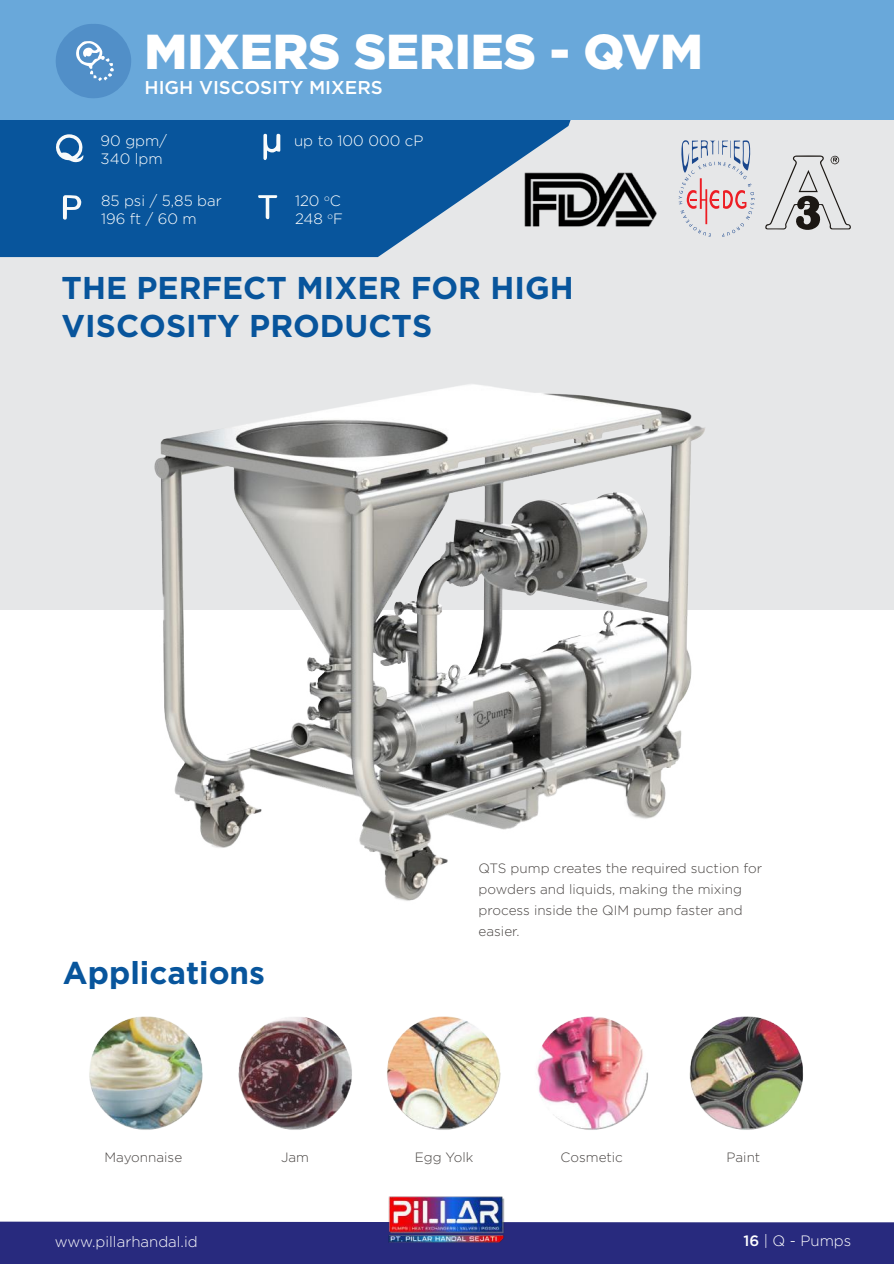
<style>
.page{position:relative;width:894px;height:1264px;background:#fff}
.page>*{position:absolute;margin:0;border:0;box-sizing:border-box;transform-origin:0 0}
.t1{font:900 49.05px "Gotham";color:#fff}
.t2{font:700 31.5px/37.8px "Gotham";color:#08559c}
.t3{font:500 18.45px "Gotham";color:#fff}
.t4{font:300 15px/18px "Gotham";color:#fff}
.t5{font:300 13.5px/21px "Gotham";color:#494543}
.s1{font-weight:500}
</style>
<div class="page">
<div style="left:0;top:0;width:894px;height:609px;background:#e6e7e8"></div>
<svg style="left:0;top:120px;width:571px;height:137px;background:#2669a6"></svg>
<div style="left:0;top:0;width:894px;height:120px;background:#69a8da"></div>
<svg style="left:53px;top:134px;width:31px;height:28px"></svg>
<svg style="left:63px;top:195px;width:19px;height:24px"></svg>
<svg style="left:258px;top:195px;width:19px;height:24px"></svg>
<svg style="left:263px;top:134px;width:17px;height:26px"></svg>
<svg style="left:56px;top:24px;width:75px;height:74px"></svg>
<div style="left:0;top:1221px;width:894px;height:42px;background:#282a7e"></div>
<img style="left:89px;top:1016px;width:114px;height:114px">
<img style="left:238px;top:1017px;width:114px;height:113px">
<img style="left:387px;top:1016px;width:114px;height:114px">
<img style="left:536px;top:1016px;width:112px;height:114px">
<img style="left:689px;top:1016px;width:114px;height:114px">
<img style="left:115px;top:384px;width:664px;height:517px">
<svg style="left:765px;top:155px;width:86px;height:75px"></svg>
<svg style="left:678px;top:140px;width:76px;height:97px"></svg>
<img style="left:388px;top:1196px;width:117px;height:45px">
<img style="left:525px;top:172px;width:131px;height:55px">
<h1 class="t1" style="left:144px;top:23px;width:560px">MIXERS SERIES - QVM</h1>
<h3 class="t3" style="left:144px;top:75px;width:240px">HIGH VISCOSITY MIXERS</h3>
<p class="t4" style="left:101px;top:132px;width:68px">90 gpm/<br>340 lpm</p>
<p class="t4" style="left:101px;top:192px;width:122px">85 psi / 5,85 bar<br>196 ft / 60 m</p>
<p class="t4" style="left:295px;top:192px;width:49px">120 <sup>o</sup>C<br>248 <sup>o</sup>F</p>
<p class="t4" style="left:294px;top:132px;width:131px">up to 100 000 cP</p>
<h2 class="t2" style="left:62px;top:269px;width:513px">THE PERFECT MIXER FOR HIGH<br>VISCOSITY PRODUCTS</h2>
<h2 class="t2" style="left:63px;top:953px;width:204px">Applications</h2>
<p class="t5" style="left:478px;top:857px;width:285px">QTS pump creates the required suction for powders and liquids, making the mixing process inside the QIM pump faster and easier.</p>
<p class="t5" style="left:104px;top:1146px;width:79px">Mayonnaise</p>
<p class="t5" style="left:281px;top:1146px;width:29px">Jam</p>
<p class="t5" style="left:414px;top:1146px;width:60px">Egg Yolk</p>
<p class="t5" style="left:560px;top:1146px;width:64px">Cosmetic</p>
<p class="t5" style="left:726px;top:1146px;width:35px">Paint</p>
<p class="t4" style="left:55px;top:1231px;width:144px">www.pillarhandal.id</p>
<p class="t4" style="left:743px;top:1231px;width:109px"><span class="s1">16</span> | Q - Pumps</p>
</div>
